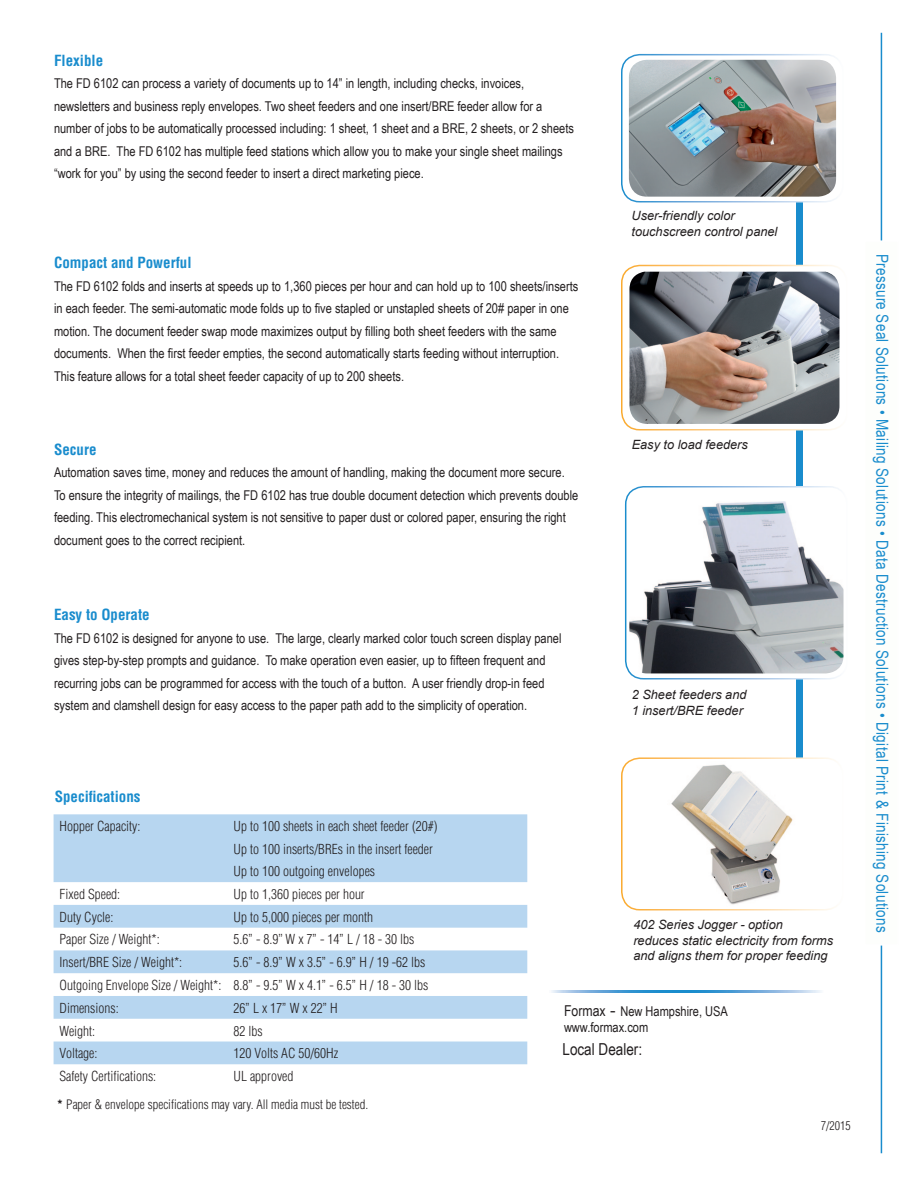
<style>
.page{position:relative;width:918px;height:1188px;background:#fff}
.page>*{position:absolute;margin:0;border:0;box-sizing:border-box;transform-origin:0 0}
.t1{font:16.5px "Arial Narrow";letter-spacing:.02em;color:#198ccd}
.t2{font:16.5px "Arial Narrow";color:#231f20}
.t3{font:700 condensed 15px "Helvetica";color:#198ccd}
.t4{font:13.5px/22.5px "Arial Narrow";color:#231f20}
.t5{font:300 condensed 13.5px "Helvetica";color:#231f20}
.t6{font:italic 12.75px/15.3px "Arial";color:#231f20}
.t7{font:300 condensed 12.75px "Helvetica";color:#231f20}
.t8{font:300 condensed 12px "Helvetica";color:#231f20}
.s1{font-weight:700}
.s2{font-size:15px}
.s3{font-family:"Arial";font-size:16.5px}
</style>
<div class="page">
<div style="left:796px;top:155px;width:7px;height:628px;background:#198ccd"></div>
<div style="left:622px;top:758px;width:221px;height:152px;background:#fff;border-radius:18px"></div>
<div style="left:621px;top:757px;width:223px;height:153px;border:2px solid #fff;border-radius:18px"></div>
<div style="left:622px;top:266px;width:225px;height:164px;background:#fff;border-radius:18px"></div>
<div style="left:621px;top:265px;width:227px;height:165px;border:2px solid #fff;border-radius:18px"></div>
<svg style="left:54px;top:814px;width:473px;height:250px;fill:#b7d6f0"></svg>
<div style="left:622px;top:55px;width:221px;height:147px;background:#fff;border-radius:18px"></div>
<div style="left:621px;top:54px;width:223px;height:148px;border:2px solid #fff;border-radius:18px"></div>
<div style="left:626px;top:487px;width:221px;height:192px;background:#fff;border-radius:18px"></div>
<div style="left:625px;top:486px;width:223px;height:194px;border:2px solid #fff;border-radius:18px"></div>
<img style="left:671px;top:764px;width:122px;height:141px">
<img style="left:629px;top:60px;width:207px;height:137px">
<img style="left:629px;top:272px;width:210px;height:152px">
<img style="left:629px;top:492px;width:215px;height:181px">
<hr style="left:881px;top:33px;width:1px;height:1120px;background:#198ccd">
<div style="left:864px;top:240px;width:35px;height:706px;background:#fdfefc"></div>
<p class="t3" style="left:54px;top:51px;width:51px">Flexible</p>
<p class="t4" style="left:54px;top:72px;width:522px">The FD 6102 can process a variety of documents up to 14” in length, including checks, invoices, newsletters and business reply envelopes. Two sheet feeders and one insert/BRE feeder allow for a number of jobs to be automatically processed including: 1 sheet, 1 sheet and a BRE, 2 sheets, or 2 sheets and a BRE. The FD 6102 has multiple feed stations which allow you to make your single sheet mailings “work for you” by using the second feeder to insert a direct marketing piece.</p>
<p class="t3" style="left:54px;top:254px;width:139px">Compact and Powerful</p>
<p class="t4" style="left:54px;top:274px;width:526px">The FD 6102 folds and inserts at speeds up to 1,360 pieces per hour and can hold up to 100 sheets/inserts in each feeder. The semi-automatic mode folds up to five stapled or unstapled sheets of 20# paper in one motion. The document feeder swap mode maximizes output by filling both sheet feeders with the same documents. When the first feeder empties, the second automatically starts feeding without interruption.<br>This feature allows for a total sheet feeder capacity of up to 200 sheets.</p>
<p class="t3" style="left:54px;top:440px;width:44px">Secure</p>
<p class="t4" style="left:54px;top:461px;width:526px">Automation saves time, money and reduces the amount of handling, making the document more secure.<br>To ensure the integrity of mailings, the FD 6102 has true double document detection which prevents double feeding. This electromechanical system is not sensitive to paper dust or colored paper, ensuring the right document goes to the correct recipient.</p>
<p class="t3" style="left:54px;top:605px;width:97px">Easy to Operate</p>
<p class="t4" style="left:54px;top:626px;width:509px">The FD 6102 is designed for anyone to use. The large, clearly marked color touch screen display panel gives step-by-step prompts and guidance. To make operation even easier, up to fifteen frequent and recurring jobs can be programmed for access with the touch of a button. A user friendly drop-in feed system and clamshell design for easy access to the paper path add to the simplicity of operation.</p>
<p class="t6" style="left:632px;top:208px;width:105px">User-friendly color</p>
<p class="t6" style="left:632px;top:224px;width:147px">touchscreen control panel</p>
<p class="t6" style="left:632px;top:437px;width:118px">Easy to load feeders</p>
<p class="t6" style="left:632px;top:687px;width:116px">2 Sheet feeders and</p>
<p class="t6" style="left:632px;top:703px;width:113px">1 insert/BRE feeder</p>
<p class="t3" style="left:55px;top:787px;width:87px">Specifications</p>
<p class="t5" style="left:60px;top:818px;width:82px">Hopper Capacity:</p>
<p class="t5" style="left:234px;top:818px;width:205px">Up to 100 sheets in each sheet feeder (20#)</p>
<p class="t5" style="left:234px;top:840px;width:201px">Up to 100 inserts/BREs in the insert feeder</p>
<p class="t5" style="left:234px;top:863px;width:143px">Up to 100 outgoing envelopes</p>
<p class="t5" style="left:60px;top:886px;width:62px">Fixed Speed:</p>
<p class="t5" style="left:234px;top:886px;width:133px">Up to 1,360 pieces per hour</p>
<p class="t5" style="left:60px;top:908px;width:55px">Duty Cycle:</p>
<p class="t5" style="left:234px;top:908px;width:141px">Up to 5,000 pieces per month</p>
<p class="t5" style="left:60px;top:931px;width:102px">Paper Size / Weight*:</p>
<p class="t5" style="left:234px;top:931px;width:182px">5.6” - 8.9’’ W x 7” - 14” L / 18 - 30 lbs</p>
<p class="t5" style="left:60px;top:954px;width:124px">Insert/BRE Size / Weight*:</p>
<p class="t5" style="left:234px;top:954px;width:193px">5.6” - 8.9” W x 3.5” - 6.9” H / 19 -62 lbs</p>
<p class="t5" style="left:60px;top:977px;width:163px">Outgoing Envelope Size / Weight*:</p>
<p class="t5" style="left:234px;top:977px;width:196px">8.8” - 9.5” W x 4.1” - 6.5” H / 18 - 30 lbs</p>
<p class="t5" style="left:60px;top:999px;width:61px">Dimensions:</p>
<p class="t5" style="left:234px;top:999px;width:106px">26” L x 17” W x 22” H</p>
<p class="t5" style="left:60px;top:1022px;width:37px">Weight:</p>
<p class="t5" style="left:234px;top:1022px;width:31px">82 lbs</p>
<p class="t5" style="left:60px;top:1045px;width:39px">Voltage:</p>
<p class="t5" style="left:234px;top:1045px;width:106px">120 Volts AC 50/60Hz</p>
<p class="t5" style="left:60px;top:1068px;width:98px">Safety Certifications:</p>
<p class="t5" style="left:234px;top:1068px;width:61px">UL approved</p>
<p class="t7" style="left:57px;top:1096px;width:313px"><span class="s1">*</span> Paper &amp; envelope specifications may vary. All media must be tested.</p>
<p class="t6" style="left:633px;top:917px;width:151px">402 Series Jogger - option</p>
<p class="t6" style="left:633px;top:933px;width:201px">reduces static electricity from forms and aligns them for proper feeding</p>
<p class="t4" style="left:564px;top:999px;width:166px"><span class="s2">Formax</span> <span class="s3">-</span> New Hampshire, USA</p>
<p class="t4" style="left:564px;top:1015px;width:86px">www.formax.com</p>
<p class="t2" style="left:562px;top:1037px;width:81px">Local Dealer:</p>
<p class="t8" style="left:821px;top:1118px;width:31px">7/2015</p>
<p class="t1" style="left:895px;top:254px;width:680px;rotate:90deg">Pressure Seal Solutions • Mailing Solutions • Data Destruction Solutions • Digital Print &amp; Finishing Solutions</p>
</div>
